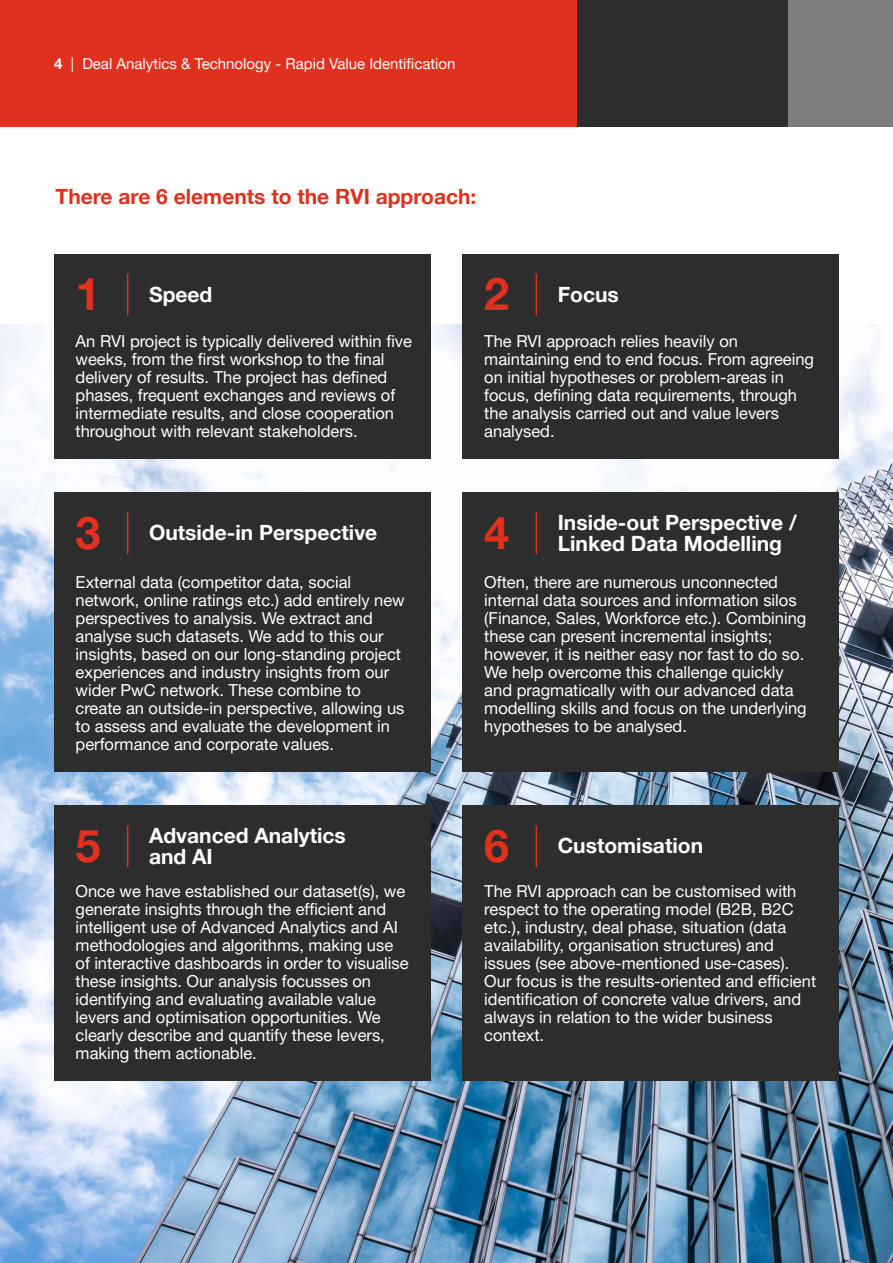
<style>
.page{position:relative;width:893px;height:1263px;background:#fff}
.page>*{position:absolute;margin:0;border:0;box-sizing:border-box;transform-origin:0 0}
.t1{font:700 45px "Helvetica Neue LT Pro";color:#e0301e}
.t2{font:700 21px/21px "Helvetica Neue LT Pro";color:#fff}
.t3{font:700 21px "Helvetica Neue LT Pro";color:#e0301e}
.t4{font:16.5px/18px "Helvetica Neue LT Pro";color:#fff}
.t5{font:15px "Helvetica Neue LT Pro";color:#fff}
.s1{font-weight:700}
</style>
<div class="page">
<div style="left:0;top:0;width:577px;height:127px;background:#e0301e"></div>
<div style="left:577px;top:0;width:211px;height:127px;background:#2d2d2d"></div>
<div style="left:788px;top:0;width:105px;height:127px;background:#7d7d7d"></div>
<img style="left:0;top:324px;width:893px;height:939px">
<div style="left:54px;top:254px;width:376px;height:204px;background:#2d2d2d"></div>
<div style="left:463px;top:254px;width:376px;height:204px;background:#2d2d2d"></div>
<div style="left:54px;top:805px;width:376px;height:276px;background:#2d2d2d"></div>
<div style="left:463px;top:805px;width:376px;height:276px;background:#2d2d2d"></div>
<div style="left:463px;top:492px;width:376px;height:279px;background:#2d2d2d"></div>
<div style="left:54px;top:492px;width:376px;height:279px;background:#2d2d2d"></div>
<hr style="left:127px;top:274px;width:1px;height:41px;background:#e0301e">
<hr style="left:127px;top:512px;width:1px;height:42px;background:#e0301e">
<hr style="left:127px;top:825px;width:1px;height:42px;background:#e0301e">
<hr style="left:536px;top:825px;width:1px;height:42px;background:#e0301e">
<hr style="left:536px;top:274px;width:1px;height:41px;background:#e0301e">
<hr style="left:536px;top:512px;width:1px;height:42px;background:#e0301e">
<p class="t5" style="left:54px;top:54px;width:403px"><span class="s1">4</span> | Deal Analytics &amp; Technology - Rapid Value Identification</p>
<p class="t3" style="left:56px;top:184px;width:422px">There are 6 elements to the RVI approach:</p>
<h1 class="t1" style="left:76px;top:267px;width:27px">1</h1>
<h1 class="t1" style="left:484px;top:267px;width:27px">2</h1>
<p class="t2" style="left:149px;top:283px;width:65px">Speed</p>
<p class="t2" style="left:558px;top:283px;width:63px">Focus</p>
<p class="t4" style="left:76px;top:331px;width:338px">An RVI project is typically delivered within five weeks, from the first workshop to the final delivery of results. The project has defined phases, frequent exchanges and reviews of intermediate results, and close cooperation throughout with relevant stakeholders.</p>
<p class="t4" style="left:484px;top:331px;width:331px">The RVI approach relies heavily on maintaining end to end focus. From agreeing on initial hypotheses or problem-areas in focus, defining data requirements, through the analysis carried out and value levers analysed.</p>
<p class="t2" style="left:149px;top:522px;width:230px">Outside-in Perspective</p>
<p class="t2" style="left:558px;top:511px;width:241px">Inside-out Perspective /<br>Linked Data Modelling</p>
<h1 class="t1" style="left:76px;top:505px;width:27px">3</h1>
<h1 class="t1" style="left:484px;top:505px;width:27px">4</h1>
<p class="t4" style="left:76px;top:573px;width:331px">External data (competitor data, social network, online ratings etc.) add entirely new perspectives to analysis. We extract and analyse such datasets. We add to this our insights, based on our long-standing project experiences and industry insights from our wider PwC network. These combine to create an outside-in perspective, allowing us to assess and evaluate the development in performance and corporate values.</p>
<p class="t4" style="left:484px;top:573px;width:324px">Often, there are numerous unconnected internal data sources and information silos (Finance, Sales, Workforce etc.). Combining these can present incremental insights; however, it is neither easy nor fast to do so.<br>We help overcome this challenge quickly and pragmatically with our advanced data modelling skills and focus on the underlying hypotheses to be analysed.</p>
<p class="t2" style="left:149px;top:824px;width:198px">Advanced Analytics and AI</p>
<p class="t2" style="left:558px;top:835px;width:147px">Customisation</p>
<h1 class="t1" style="left:76px;top:818px;width:27px">5</h1>
<h1 class="t1" style="left:484px;top:818px;width:27px">6</h1>
<p class="t4" style="left:76px;top:882px;width:335px">Once we have established our dataset(s), we generate insights through the efficient and intelligent use of Advanced Analytics and AI methodologies and algorithms, making use of interactive dashboards in order to visualise these insights. Our analysis focusses on identifying and evaluating available value levers and optimisation opportunities. We clearly describe and quantify these levers, making them actionable.</p>
<p class="t4" style="left:484px;top:882px;width:333px">The RVI approach can be customised with respect to the operating model (B2B, B2C etc.), industry, deal phase, situation (data availability, organisation structures) and issues (see above-mentioned use-cases).<br>Our focus is the results-oriented and efficient identification of concrete value drivers, and always in relation to the wider business context.</p>
</div>
